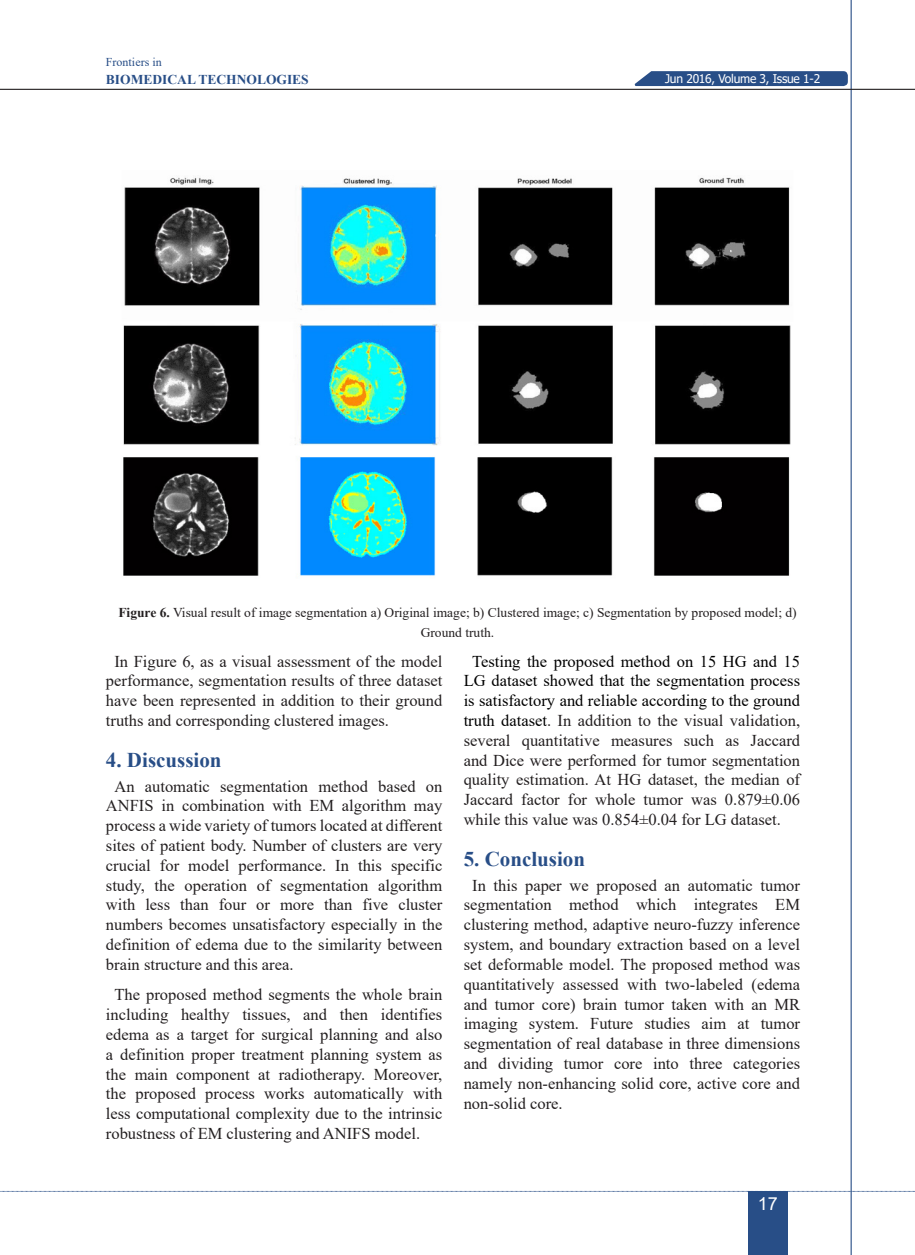
<style>
.page{position:relative;width:915px;height:1255px;background:#fff}
.page>*{position:absolute;margin:0;border:0;box-sizing:border-box;transform-origin:0 0}
.titr{font:700 21px "Times New Roman";color:#284e87}
.t1{font:18px "Arial";color:#fff}
.bodytext{font:16.5px/19.8px "Times New Roman";color:#231f20;text-align:justify}
.zirnevis{font:13.5px/19.8px "Times New Roman";color:#231f20;text-align:center}
.t2{font:700 13.5px "Times New Roman";color:#284e87}
.t3{font:12px "Tahoma";letter-spacing:-.02em;color:#fff}
.t4{font:12px "Times New Roman";color:#284e87}
.s1{font-weight:700}
.s2{color:#000}
</style>
<div class="page">
<svg style="left:634px;top:71px;width:213px;height:15px;background:#32568c"></svg>
<svg style="left:2px;top:1190px;width:913px;height:1px"></svg>
<div style="left:747px;top:1191px;width:40px;height:63px;background:#284e87"></div>
<hr style="left:850px;top:0;width:1px;height:1254px;background:#284e87">
<hr style="left:0;top:89px;width:914px;height:1px;background:#231f20">
<img style="left:123px;top:177px;width:668px;height:399px">
<p class="t4" style="left:106px;top:53px;width:57px">Frontiers in</p>
<p class="t2" style="left:106px;top:69px;width:204px">BIOMEDICAL TECHNOLOGIES</p>
<p class="t3" style="left:665px;top:70px;width:156px">Jun 2016, Volume 3, Issue 1-2</p>
<p class="zirnevis" style="left:118px;top:602px;width:679px"><span class="s1">Figure 6.</span> Visual result of image segmentation a) Original image; b) Clustered image; c) Segmentation by proposed model; d)<br>Ground truth.</p>
<p class="bodytext" style="left:106px;top:650px;width:338px;text-indent:9px">In Figure 6, as a visual assessment of the model performance, segmentation results of three dataset have been represented in addition to their ground truths and corresponding clustered images.</p>
<p class="titr" style="left:106px;top:744px;width:117px">4. Discussion</p>
<p class="bodytext" style="left:106px;top:775px;width:338px;text-indent:9px">An automatic segmentation method based on ANFIS in combination with EM algorithm may process a wide variety of tumors located at different sites of patient body. Number of clusters are very crucial for model performance. In this specific study, the operation of segmentation algorithm with less than four or more than five cluster numbers becomes unsatisfactory especially in the definition of edema due to the similarity between brain structure and this area.</p>
<p class="bodytext" style="left:106px;top:984px;width:338px;text-indent:9px">The proposed method segments the whole brain including healthy tissues, and then identifies edema as a target for surgical planning and also a definition proper treatment planning system as the main component at radiotherapy. Moreover, the proposed process works automatically with less computational complexity due to the intrinsic robustness of EM clustering and ANIFS model.</p>
<p class="bodytext" style="left:463px;top:650px;width:338px;text-indent:9px"><span class="s2">Testing the proposed method on 15 HG and 15<br>LG dataset showed that the segmentation process is satisfactory and reliable according to the ground truth dataset</span>. In addition to the visual validation, several quantitative measures such as Jaccard and Dice were performed for tumor segmentation quality estimation. At HG dataset, the median of Jaccard factor for whole tumor was 0.879±0.06 while this value was 0.854±0.04 for LG dataset.</p>
<p class="titr" style="left:463px;top:843px;width:123px">5. Conclusion</p>
<p class="bodytext" style="left:463px;top:874px;width:338px;text-indent:9px">In this paper we proposed an automatic tumor segmentation method which integrates EM clustering method, adaptive neuro-fuzzy inference system, and boundary extraction based on a level set deformable model. The proposed method was quantitatively assessed with two-labeled (edema and tumor core) brain tumor taken with an MR imaging system. Future studies aim at tumor segmentation of real database in three dimensions and dividing tumor core into three categories namely non-enhancing solid core, active core and non-solid core.</p>
<p class="t1" style="left:757px;top:1191px;width:22px">17</p>
</div>
